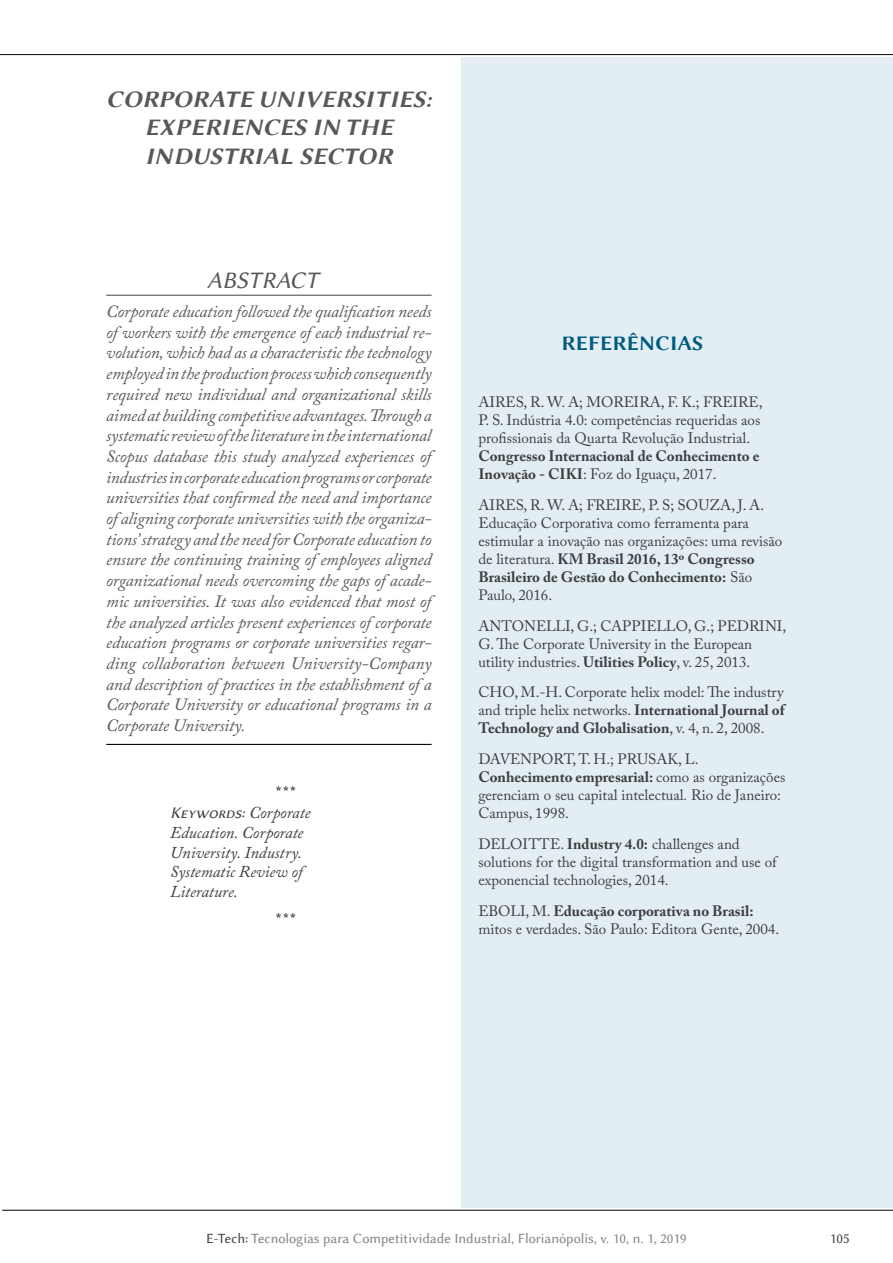
<style>
.page{position:relative;width:893px;height:1263px;background:#fff}
.page>*{position:absolute;margin:0;border:0;box-sizing:border-box;transform-origin:0 0}
.tit_ABSTRACT{font:24px/28.8px "Lin Biolinum Slanted B";color:#57585a;text-align:center}
.palavra_ABSTRACT{font:24px "Lin Biolinum I";color:#57585a}
.tit_referencias_auto{font:21px "Lin Biolinum B";color:#005b7f}
.texto_ABSTRACT{font:italic 17.25px/20.7px "Adobe Caslon Pro";letter-spacing:-.01em;color:#57585a;text-align:justify}
.palavras_chave_abstr{font:italic 16.5px/19.8px "Adobe Caslon Pro";color:#3e3e3f}
.abstract{font:16.5px "Lin Biolinum";color:#231f20}
.referencias{font:15px/18px "Adobe Caslon Pro";color:#3e3e3f}
.t1{font:14.25px "Lin Biolinum";color:#808285}
.t2{font:14.25px "Lin Biolinum";color:#3e3e3f}
.s1{font-family:"Lin Biolinum I";font-style:normal}
.s2{font-weight:700}
.s3{font-style:italic}
.s4{color:#3e3e3f}
</style>
<div class="page">
<hr style="left:2px;top:1210px;width:891px;height:1px;background:#000">
<hr style="left:0;top:54px;width:893px;height:1px;background:#000">
<hr style="left:106px;top:295px;width:326px;height:1px;background:#57585a">
<hr style="left:106px;top:744px;width:326px;height:1px;background:#0c0806">
<div style="left:461px;top:57px;width:432px;height:1151px;background:#e3eef4"></div>
<p class="tit_ABSTRACT" style="left:106px;top:83px;width:327px">CORPORATE UNIVERSITIES:<br>EXPERIENCES IN THE<br>INDUSTRIAL SECTOR</p>
<p class="palavra_ABSTRACT" style="left:207px;top:266px;width:113px">ABSTRACT</p>
<p class="texto_ABSTRACT" style="left:106px;top:301px;width:327px">Corporate education followed the qualification needs of workers with the emergence of each industrial re&shy;volution, which had as a characteristic the technology employed in the production process which consequently required new individual and organizational skills aimed at building competitive advantages. Through a systematic review of the literature in the international Scopus database this study analyzed experiences of industries in corporate education programs or corporate universities that confirmed the need and importance of aligning corporate universities with the organiza&shy;tions’ strategy and the need for Corporate education to ensure the continuing training of employees aligned organizational needs overcoming the gaps of acade&shy;mic universities. It was also evidenced that most of the analyzed articles present experiences of corporate education programs or corporate universities regar&shy;ding collaboration between University-Company and description of practices in the establishment of a Corporate University or educational programs in a Corporate University.</p>
<p class="abstract" style="left:275px;top:783px;width:23px">***</p>
<p class="palavras_chave_abstr" style="left:170px;top:802px;width:142px"><span class="s1">Keywords:</span> Corporate<br>Education. Corporate<br>University. Industry.<br>Systematic Review of<br>Literature.</p>
<p class="abstract" style="left:275px;top:911px;width:23px">***</p>
<p class="tit_referencias_auto" style="left:561px;top:328px;width:144px">REFERÊNCIAS</p>
<p class="referencias" style="left:478px;top:393px;width:286px">AIRES, R. W. A; MOREIRA, F. K.; FREIRE, P. S. Indústria 4.0: competências requeridas aos profissionais da Quarta Revolução Industrial.<br><span class="s2">Congresso Internacional de Conhecimento e Inovação - CIKI</span>: Foz do Iguaçu, 2017.</p>
<p class="referencias" style="left:478px;top:496px;width:305px">AIRES, R. W. A; FREIRE, P. S; SOUZA, J. A.<br>Educação Corporativa como ferramenta para estimular a inovação nas organizações: uma revisão de literatura. <span class="s2">KM Brasil 2016, 13º Congresso Brasileiro de Gestão do Conhecimento:</span> São Paulo, 2016.</p>
<p class="referencias" style="left:478px;top:616px;width:309px">ANTONELLI, G.; CAPPIELLO, G.; PEDRINI,<br>G. The Corporate University in the European utility industries. <span class="s2">Utilities Policy</span>, v. 25, 2013.</p>
<p class="referencias" style="left:478px;top:683px;width:308px;text-align:justify">CHO, M.-H. Corporate helix model: The industry and triple helix networks. <span class="s2">International Journal of Technology and Globalisation</span>, v. 4, n. 2, 2008.</p>
<p class="referencias" style="left:478px;top:750px;width:309px">DAVENPORT, T. H.; PRUSAK, L.<br><span class="s2">Conhecimento empresarial:</span> como as organizações gerenciam o seu capital intelectual<span class="s3">.</span> Rio de Janeiro:<br>Campus, 1998.</p>
<p class="referencias" style="left:478px;top:835px;width:300px">DELOITTE. <span class="s2">Industry 4.0:</span> challenges and solutions for the digital transformation and use of exponencial technologies, 2014.</p>
<p class="referencias" style="left:478px;top:901px;width:302px">EBOLI, M. <span class="s2">Educação corporativa no Brasil: </span>mitos e verdades. São Paulo: Editora Gente, 2004.</p>
<p class="t1" style="left:206px;top:1230px;width:482px"><span class="s4">E-Tech:</span> Tecnologias para Competitividade Industrial, Florianópolis, v. 10, n. 1, 2019</p>
<p class="t2" style="left:830px;top:1230px;width:21px">105</p>
</div>
